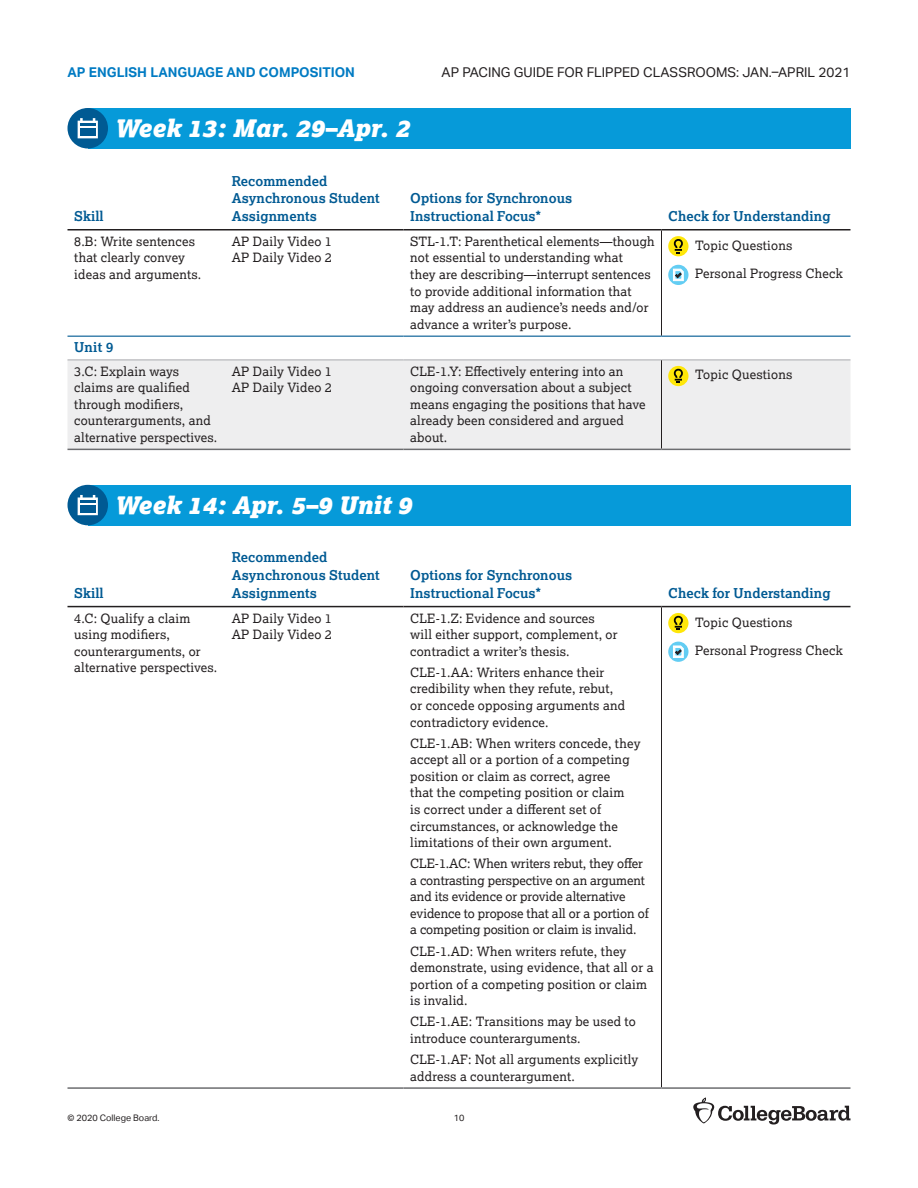
<style>
.page{position:relative;width:918px;height:1188px;background:#fff}
.page>*{position:absolute;margin:0;border:0;box-sizing:border-box;transform-origin:0 0}
.t1{font:italic 900 24px "Lexia";color:#fff}
.t2{font:700 13.5px/17.5px "Lexia";letter-spacing:.005em;color:#005a93}
.t3{font:13.5px "Aktiv Grotesk";color:#231f20}
.t4{font:700 13.5px "Aktiv Grotesk";color:#007bc3}
.t5{font:12.75px/16.6px "Lexia";letter-spacing:.015em;color:#231f20}
.t6{font:12.75px/16.5px "Lexia";letter-spacing:-.005em;color:#231f20}
.t7{font:9px "Aktiv Grotesk";color:#231f20}
</style>
<div class="page">
<svg style="left:693px;top:1098px;width:157px;height:27px"></svg>
<div style="left:88px;top:108px;width:762px;height:40px;background:#069ad9"></div>
<svg style="left:68px;top:108px;width:40px;height:40px"></svg>
<div style="left:80px;top:128px;width:15px;height:8px;background:#005a93"></div>
<svg style="left:68px;top:236px;width:782px;height:124px"></svg>
<div style="left:68px;top:361px;width:782px;height:88px;background:#eeeeef"></div>
<hr style="left:68px;top:229px;width:157px;height:2px;background:#231f20">
<hr style="left:225px;top:229px;width:179px;height:2px;background:#231f20">
<hr style="left:404px;top:229px;width:258px;height:2px;background:#231f20">
<hr style="left:662px;top:229px;width:188px;height:2px;background:#231f20">
<hr style="left:68px;top:336px;width:157px;height:1px;background:#005a93">
<hr style="left:225px;top:336px;width:179px;height:1px;background:#005a93">
<hr style="left:404px;top:336px;width:258px;height:1px;background:#005a93">
<hr style="left:662px;top:336px;width:188px;height:1px;background:#005a93">
<hr style="left:68px;top:360px;width:157px;height:1px;background:#a8a9ad">
<hr style="left:225px;top:360px;width:179px;height:1px;background:#a8a9ad">
<hr style="left:404px;top:360px;width:258px;height:1px;background:#a8a9ad">
<hr style="left:662px;top:360px;width:188px;height:1px;background:#a8a9ad">
<hr style="left:661px;top:231px;width:1px;height:105px;background:#231f20">
<hr style="left:661px;top:360px;width:1px;height:89px;background:#231f20">
<hr style="left:68px;top:449px;width:157px;height:1px;background:#6c6d70">
<hr style="left:225px;top:449px;width:179px;height:1px;background:#6c6d70">
<hr style="left:404px;top:449px;width:258px;height:1px;background:#6c6d70">
<hr style="left:662px;top:449px;width:188px;height:1px;background:#6c6d70">
<div style="left:668px;top:236px;width:20px;height:20px;background:#ffe709;border-radius:50%"></div>
<svg style="left:673px;top:239px;width:10px;height:15px"></svg>
<div style="left:668px;top:265px;width:20px;height:20px;background:linear-gradient(to bottom,#62cdf3,#6cd0f4);border-radius:50%"></div>
<svg style="left:673px;top:269px;width:11px;height:12px"></svg>
<div style="left:668px;top:366px;width:20px;height:20px;background:#ffe709;border-radius:50%"></div>
<svg style="left:673px;top:368px;width:10px;height:15px"></svg>
<div style="left:88px;top:485px;width:762px;height:40px;background:#069ad9"></div>
<svg style="left:68px;top:485px;width:40px;height:40px"></svg>
<div style="left:80px;top:505px;width:15px;height:8px;background:#005a93"></div>
<hr style="left:68px;top:606px;width:157px;height:1px;background:#231f20">
<hr style="left:225px;top:606px;width:179px;height:1px;background:#231f20">
<hr style="left:404px;top:606px;width:258px;height:1px;background:#231f20">
<hr style="left:662px;top:606px;width:188px;height:1px;background:#231f20">
<hr style="left:661px;top:607px;width:1px;height:480px;background:#231f20">
<hr style="left:68px;top:1087px;width:157px;height:2px;background:#6c6d70">
<hr style="left:225px;top:1087px;width:179px;height:2px;background:#6c6d70">
<hr style="left:404px;top:1087px;width:258px;height:2px;background:#6c6d70">
<hr style="left:662px;top:1087px;width:188px;height:2px;background:#6c6d70">
<div style="left:668px;top:613px;width:20px;height:20px;background:#ffe709;border-radius:50%"></div>
<svg style="left:673px;top:615px;width:10px;height:15px"></svg>
<div style="left:668px;top:642px;width:20px;height:20px;background:#63cdf3;border-radius:50%"></div>
<svg style="left:673px;top:646px;width:11px;height:12px"></svg>
<p class="t4" style="left:68px;top:65px;width:289px">AP ENGLISH LANGUAGE AND COMPOSITION</p>
<p class="t3" style="left:442px;top:65px;width:410px">AP PACING GUIDE FOR FLIPPED CLASSROOMS: JAN.–APRIL 2021</p>
<p class="t2" style="left:74px;top:207px;width:31px">Skill</p>
<h2 class="t1" style="left:115px;top:113px;width:297px">Week 13: Mar. 29–Apr. 2</h2>
<p class="t2" style="left:232px;top:172px;width:150px">Recommended<br>Asynchronous Student<br>Assignments</p>
<p class="t2" style="left:410px;top:189px;width:164px">Options for Synchronous<br>Instructional Focus*</p>
<p class="t2" style="left:668px;top:207px;width:164px">Check for Understanding</p>
<p class="t5" style="left:74px;top:233px;width:129px">8.B: Write sentences that clearly convey ideas and arguments.</p>
<p class="t5" style="left:232px;top:233px;width:102px">AP Daily Video 1</p>
<p class="t5" style="left:232px;top:249px;width:102px">AP Daily Video 2</p>
<p class="t2" style="left:74px;top:338px;width:41px">Unit 9</p>
<p class="t5" style="left:74px;top:362px;width:145px">3.C: Explain ways claims are qualified through modifiers, counterarguments, and alternative perspectives.</p>
<p class="t5" style="left:232px;top:362px;width:102px">AP Daily Video 1</p>
<p class="t5" style="left:232px;top:379px;width:102px">AP Daily Video 2</p>
<p class="t5" style="left:410px;top:233px;width:246px">STL-1.T: Parenthetical elements—though not essential to understanding what<br>they are describing—interrupt sentences to provide additional information that may address an audience’s needs and/or advance a writer’s purpose.</p>
<p class="t5" style="left:695px;top:236px;width:99px">Topic Questions</p>
<p class="t5" style="left:695px;top:265px;width:149px">Personal Progress Check</p>
<p class="t5" style="left:410px;top:362px;width:237px">CLE-1.Y: Effectively entering into an ongoing conversation about a subject means engaging the positions that have already been considered and argued about.</p>
<p class="t5" style="left:695px;top:366px;width:99px">Topic Questions</p>
<p class="t2" style="left:74px;top:584px;width:31px">Skill</p>
<h2 class="t1" style="left:115px;top:490px;width:299px">Week 14: Apr. 5–9 Unit 9</h2>
<p class="t2" style="left:232px;top:548px;width:150px">Recommended<br>Asynchronous Student<br>Assignments</p>
<p class="t2" style="left:410px;top:566px;width:164px">Options for Synchronous<br>Instructional Focus*</p>
<p class="t5" style="left:74px;top:609px;width:145px">4.C: Qualify a claim using modifiers, counterarguments, or alternative perspectives.</p>
<p class="t5" style="left:232px;top:609px;width:102px">AP Daily Video 1</p>
<p class="t5" style="left:232px;top:626px;width:102px">AP Daily Video 2</p>
<p class="t7" style="left:68px;top:1113px;width:94px">© 2020 College Board.</p>
<p class="t5" style="left:410px;top:609px;width:209px">CLE-1.Z: Evidence and sources will either support, complement, or contradict a writer’s thesis.</p>
<p class="t5" style="left:410px;top:664px;width:216px">CLE-1.AA: Writers enhance their credibility when they refute, rebut, or concede opposing arguments and contradictory evidence.</p>
<p class="t5" style="left:410px;top:734px;width:232px">CLE-1.AB: When writers concede, they accept all or a portion of a competing position or claim as correct, agree<br>that the competing position or claim<br>is correct under a different set of circumstances, or acknowledge the limitations of their own argument.</p>
<p class="t6" style="left:410px;top:855px;width:240px">CLE-1.AC: When writers rebut, they offer a contrasting perspective on an argument and its evidence or provide alternative evidence to propose that all or a portion of a competing position or claim is invalid.</p>
<p class="t5" style="left:410px;top:942px;width:245px">CLE-1.AD: When writers refute, they demonstrate, using evidence, that all or a portion of a competing position or claim is invalid.</p>
<p class="t5" style="left:410px;top:1013px;width:227px">CLE-1.AE: Transitions may be used to introduce counterarguments.</p>
<p class="t5" style="left:410px;top:1051px;width:230px">CLE-1.AF: Not all arguments explicitly address a counterargument.</p>
<p class="t7" style="left:454px;top:1113px;width:12px">10</p>
<p class="t2" style="left:668px;top:584px;width:164px">Check for Understanding</p>
<p class="t5" style="left:695px;top:613px;width:99px">Topic Questions</p>
<p class="t5" style="left:695px;top:642px;width:149px">Personal Progress Check</p>
</div>
